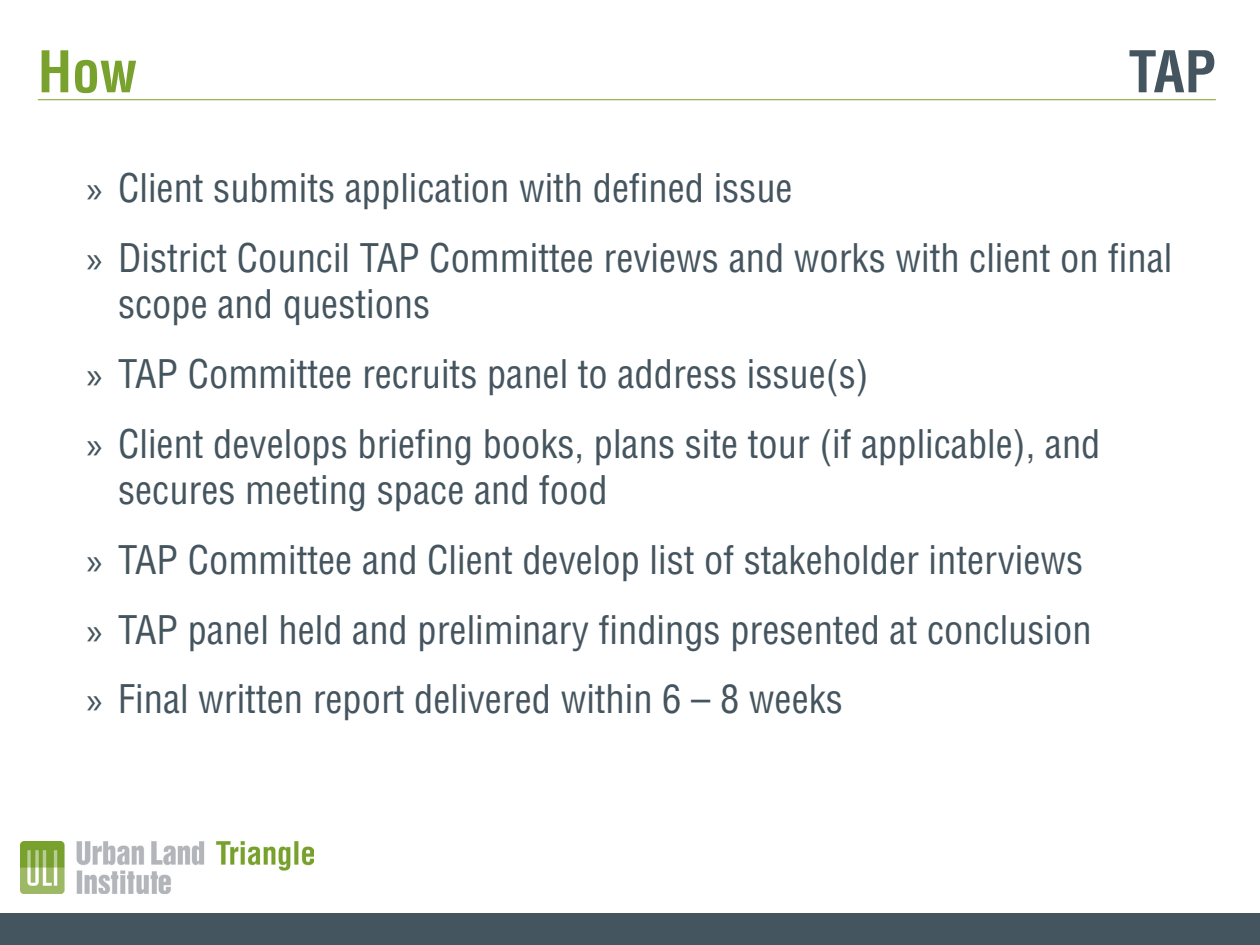
<style>
.page{position:relative;width:1260px;height:945px;background:#fff}
.page>*{position:absolute;margin:0;border:0;box-sizing:border-box;transform-origin:0 0}
.Section_Header{font:700 condensed 56.18px "Helvetica";color:#45555f}
.Section_Header-2{font:700 condensed 56px "Helvetica";color:#78a22d}
.t1{font:condensed 38.5px/46.2px "Helvetica";color:#45555f}
.s1{font-family:"Myriad Pro";font-stretch:normal}
</style>
<div class="page">
<hr style="left:38px;top:99px;width:1178px;height:1px;background:#78a22d">
<div style="left:0;top:914px;width:1260px;height:31px;background:#45555f"></div>
<img style="left:20px;top:841px;width:293px;height:53px">
<p class="Section_Header-2" style="left:38px;top:37px;width:101px">How</p>
<p class="Section_Header" style="left:1129px;top:37px;width:89px">TAP</p>
<p class="t1" style="left:87px;top:165px;width:708px"><span class="s1">»</span> Client submits application with defined issue</p>
<p class="t1" style="left:118px;top:235px;width:1056px;text-indent:-32px"><span class="s1">»</span> District Council TAP Committee reviews and works with client on final scope and questions</p>
<p class="t1" style="left:87px;top:351px;width:784px"><span class="s1">»</span> TAP Committee recruits panel to address issue(s)</p>
<p class="t1" style="left:118px;top:420px;width:984px;text-indent:-32px"><span class="s1">»</span> Client develops briefing books, plans site tour (if applicable), and secures meeting space and food</p>
<p class="t1" style="left:87px;top:536px;width:998px"><span class="s1">»</span> TAP Committee and Client develop list of stakeholder interviews</p>
<p class="t1" style="left:87px;top:606px;width:1007px"><span class="s1">»</span> TAP panel held and preliminary findings presented at conclusion</p>
<p class="t1" style="left:87px;top:676px;width:758px"><span class="s1">»</span> Final written report delivered within 6 – 8 weeks</p>
</div>
